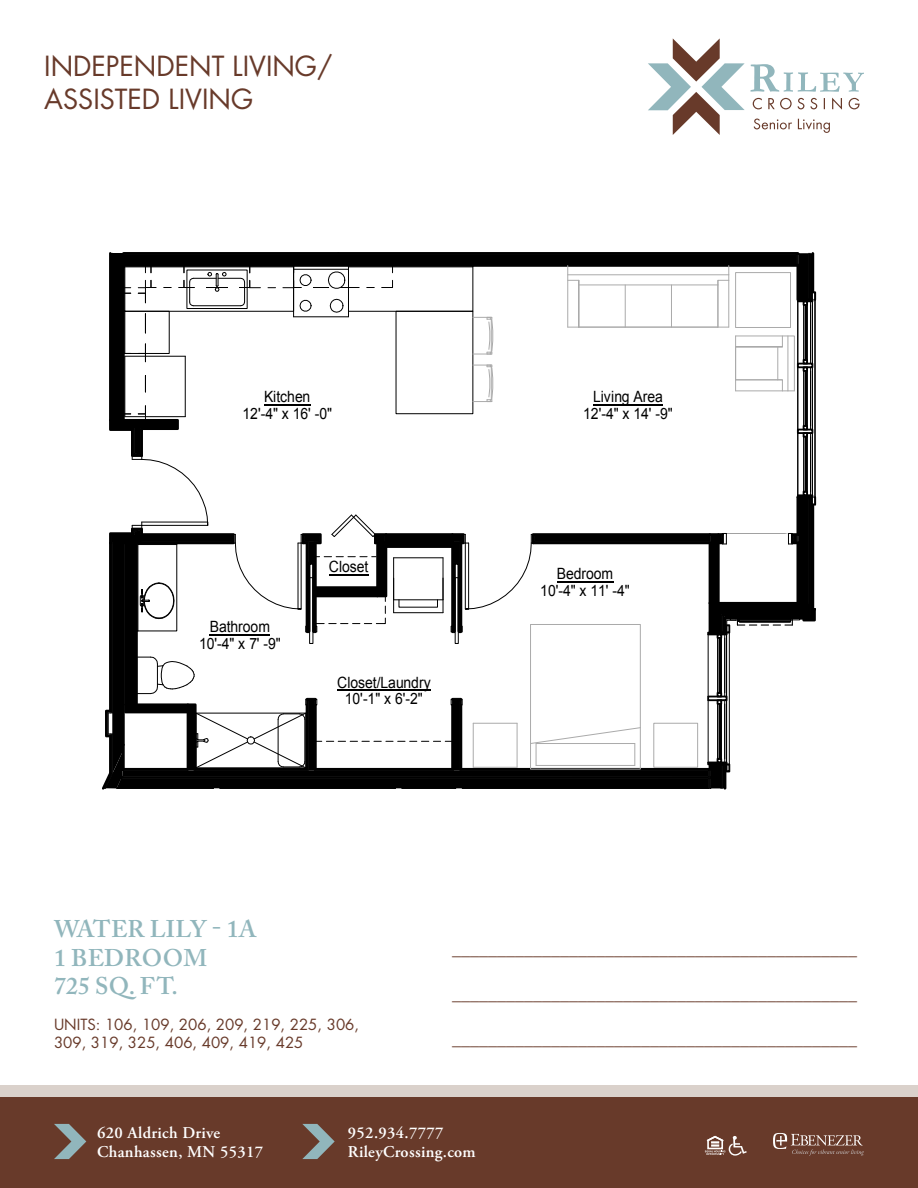
<style>
.page{position:relative;width:918px;height:1188px;background:#fff}
.page>*{position:absolute;margin:0;border:0;box-sizing:border-box;transform-origin:0 0}
.t1{font:27px/32.4px "Futura Std";color:#683a2a}
.t2{font:600 24px "Adobe Caslon Pro";letter-spacing:.005em;color:#91b6bc}
.t3{font:18px "Adobe Caslon Pro";color:#683a2a}
.t4{font:600 16.35px/19.6px "Adobe Garamond Pro";letter-spacing:.02em;color:#fff}
.t5{font:15.6px/16.4px "Arial";letter-spacing:-.005em;color:#000;text-align:center;scale:.9 1}
.t6{font:15px/18px "Futura Std";color:#683a2a}
</style>
<div class="page">
<svg style="left:648px;top:38px;width:216px;height:97px"></svg>
<div style="left:0;top:1097px;width:918px;height:91px;background:#683a2a"></div>
<div style="left:0;top:1086px;width:918px;height:11px;background:#dad1cb"></div>
<svg style="left:54px;top:1124px;width:32px;height:35px"></svg>
<svg style="left:302px;top:1124px;width:33px;height:35px"></svg>
<svg style="left:705px;top:1135px;width:42px;height:21px"></svg>
<svg style="left:773px;top:1133px;width:91px;height:23px"></svg>
<hr style="left:124px;top:252px;width:674px;height:2px;background:#000">
<svg style="left:102px;top:253px;width:714px;height:537px"></svg>
<hr style="left:337px;top:690px;width:93px;height:1px;background:#000">
<hr style="left:210px;top:634px;width:60px;height:2px;background:#000">
<hr style="left:557px;top:581px;width:56px;height:1px;background:#000">
<hr style="left:593px;top:404px;width:70px;height:1px;background:#000">
<hr style="left:264px;top:404px;width:46px;height:1px;background:#000">
<hr style="left:329px;top:574px;width:39px;height:1px;background:#000">
<p class="t1" style="left:44px;top:50px;width:290px">INDEPENDENT LIVING/<br>ASSISTED LIVING</p>
<p class="t5" style="left:243px;top:389px;width:101px">Kitchen<br>12'-4" x 16' -0"</p>
<p class="t5" style="left:199px;top:619px;width:92px">Bathroom<br>10'-4" x 7' -9"</p>
<p class="t5" style="left:329px;top:558px;width:46px">Closet</p>
<p class="t5" style="left:337px;top:674px;width:105px">Closet/Laundry<br>10'-1" x 6'-2"</p>
<p class="t5" style="left:583px;top:389px;width:101px">Living Area<br>12'-4" x 14' -9"</p>
<p class="t5" style="left:540px;top:566px;width:101px">Bedroom<br>10'-4" x 11' -4"</p>
<p class="t2" style="left:54px;top:914px;width:204px">WATER LILY - 1A</p>
<p class="t2" style="left:54px;top:943px;width:155px">1 BEDROOM</p>
<p class="t2" style="left:54px;top:972px;width:125px">725 SQ. FT.</p>
<p class="t6" style="left:54px;top:1016px;width:307px">UNITS: 106, 109, 206, 209, 219, 225, 306,<br>309, 319, 325, 406, 409, 419, 425</p>
<p class="t3" style="left:452px;top:939px;width:406px">_____________________________________________</p>
<p class="t3" style="left:452px;top:984px;width:406px">_____________________________________________</p>
<p class="t3" style="left:452px;top:1029px;width:406px">_____________________________________________</p>
<p class="t4" style="left:97px;top:1123px;width:168px">620 Aldrich Drive<br>Chanhassen, MN 55317</p>
<p class="t4" style="left:348px;top:1123px;width:129px">952.934.7777<br>RileyCrossing.com</p>
</div>
